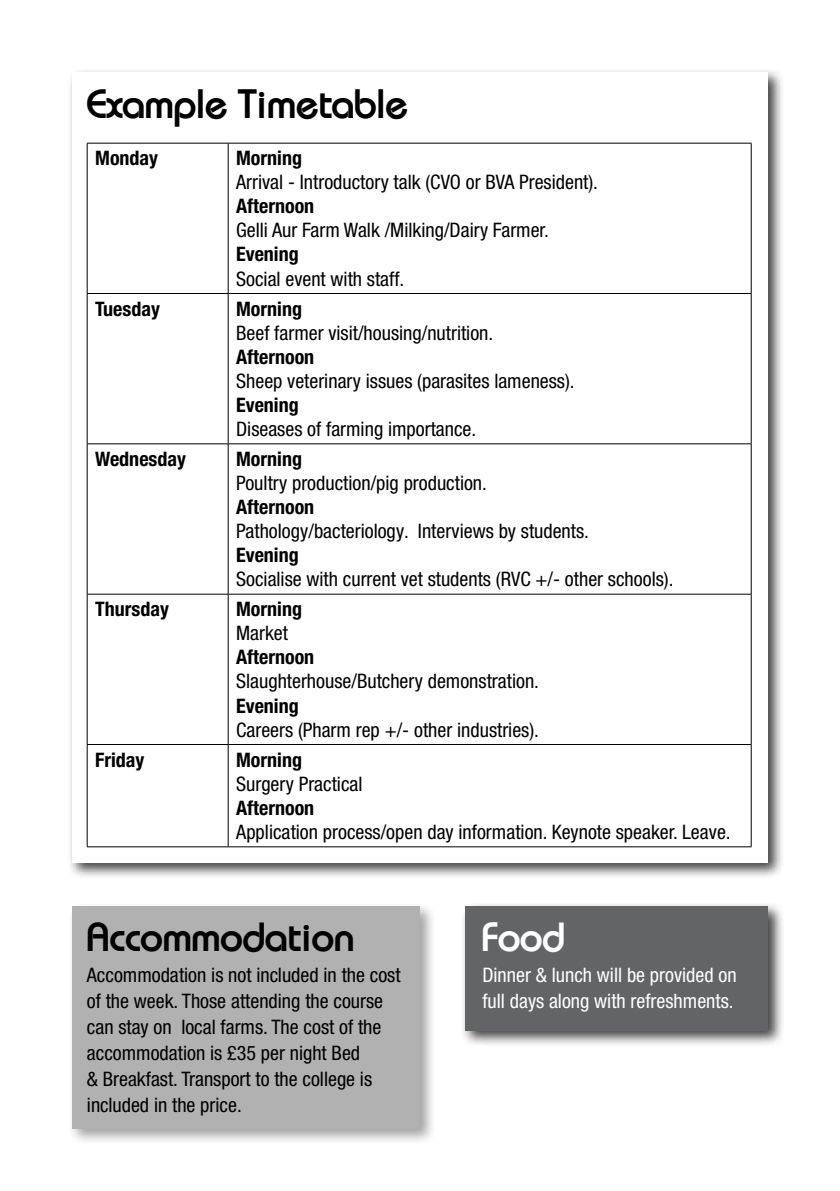
<style>
.page{position:relative;width:840px;height:1191px;background:#fff}
.page>*{position:absolute;margin:0;border:0;box-sizing:border-box;transform-origin:0 0}
.t1{font:700 40px "Bimini";color:#000}
.t2{font:700 40px "Bimini";color:#fff}
.t3{font:condensed 20px/26px "Helvetica Neue LT Pro";color:#000}
.t4{font:700 condensed 20px "Helvetica Neue LT Pro";color:#000}
.t5{font:condensed 20px/26px "Helvetica Neue LT Pro";color:#fff}
</style>
<div class="page">
<div style="left:67px;top:67px;width:717px;height:812px;background:#000;opacity:.75"></div>
<div style="left:72px;top:72px;width:695px;height:790px;background:#fff"></div>
<hr style="left:87px;top:143px;width:141px;height:1px;background:#000">
<hr style="left:87px;top:143px;width:1px;height:150px;background:#000">
<hr style="left:228px;top:143px;width:523px;height:1px;background:#000">
<hr style="left:228px;top:143px;width:1px;height:150px;background:#000">
<hr style="left:750px;top:143px;width:1px;height:150px;background:#000">
<hr style="left:87px;top:293px;width:141px;height:1px;background:#000">
<hr style="left:87px;top:294px;width:1px;height:149px;background:#000">
<hr style="left:228px;top:293px;width:523px;height:1px;background:#000">
<hr style="left:228px;top:294px;width:1px;height:149px;background:#000">
<hr style="left:750px;top:294px;width:1px;height:149px;background:#000">
<hr style="left:87px;top:443px;width:141px;height:1px;background:#000">
<hr style="left:87px;top:444px;width:1px;height:150px;background:#000">
<hr style="left:228px;top:443px;width:523px;height:1px;background:#000">
<hr style="left:228px;top:444px;width:1px;height:150px;background:#000">
<hr style="left:750px;top:444px;width:1px;height:150px;background:#000">
<hr style="left:87px;top:594px;width:141px;height:1px;background:#000">
<hr style="left:87px;top:594px;width:1px;height:150px;background:#000">
<hr style="left:228px;top:594px;width:523px;height:1px;background:#000">
<hr style="left:228px;top:594px;width:1px;height:150px;background:#000">
<hr style="left:750px;top:594px;width:1px;height:150px;background:#000">
<hr style="left:87px;top:744px;width:141px;height:1px;background:#000">
<hr style="left:87px;top:744px;width:1px;height:102px;background:#000">
<hr style="left:228px;top:744px;width:523px;height:1px;background:#000">
<hr style="left:228px;top:744px;width:1px;height:102px;background:#000">
<hr style="left:750px;top:744px;width:1px;height:102px;background:#000">
<hr style="left:87px;top:846px;width:141px;height:1px;background:#000">
<hr style="left:228px;top:846px;width:523px;height:1px;background:#000">
<div style="left:67px;top:901px;width:370px;height:244px;background:#000;opacity:.75"></div>
<div style="left:72px;top:906px;width:348px;height:222px;background:#b1b1b2"></div>
<div style="left:460px;top:901px;width:324px;height:146px;background:#000;opacity:.75"></div>
<div style="left:465px;top:906px;width:302px;height:124px;background:#636465"></div>
<h1 class="t1" style="left:87px;top:80px;width:322px">Example Timetable</h1>
<p class="t4" style="left:95px;top:146px;width:64px">Monday</p>
<p class="t4" style="left:236px;top:146px;width:67px">Morning</p>
<p class="t3" style="left:236px;top:169px;width:363px">Arrival - Introductory talk (CVO or BVA President).</p>
<p class="t4" style="left:236px;top:194px;width:80px">Afternoon</p>
<p class="t3" style="left:236px;top:217px;width:314px">Gelli Aur Farm Walk /Milking/Dairy Farmer.</p>
<p class="t4" style="left:236px;top:242px;width:64px">Evening</p>
<p class="t3" style="left:236px;top:265px;width:169px">Social event with staff.</p>
<p class="t4" style="left:95px;top:297px;width:66px">Tuesday</p>
<p class="t4" style="left:236px;top:297px;width:67px">Morning</p>
<p class="t3" style="left:236px;top:319px;width:258px">Beef farmer visit/housing/nutrition.</p>
<p class="t4" style="left:236px;top:345px;width:80px">Afternoon</p>
<p class="t3" style="left:236px;top:367px;width:340px">Sheep veterinary issues (parasites lameness).</p>
<p class="t4" style="left:236px;top:393px;width:64px">Evening</p>
<p class="t3" style="left:236px;top:415px;width:241px">Diseases of farming importance.</p>
<p class="t4" style="left:95px;top:447px;width:92px">Wednesday</p>
<p class="t4" style="left:236px;top:447px;width:67px">Morning</p>
<p class="t3" style="left:236px;top:470px;width:252px">Poultry production/pig production.</p>
<p class="t4" style="left:236px;top:495px;width:80px">Afternoon</p>
<p class="t3" style="left:236px;top:518px;width:354px">Pathology/bacteriology. Interviews by students.</p>
<p class="t4" style="left:236px;top:543px;width:64px">Evening</p>
<p class="t3" style="left:236px;top:566px;width:438px">Socialise with current vet students (RVC +/- other schools).</p>
<p class="t4" style="left:95px;top:597px;width:75px">Thursday</p>
<p class="t4" style="left:236px;top:597px;width:67px">Morning</p>
<p class="t3" style="left:236px;top:620px;width:53px">Market</p>
<p class="t4" style="left:236px;top:645px;width:80px">Afternoon</p>
<p class="t3" style="left:236px;top:668px;width:304px">Slaughterhouse/Butchery demonstration.</p>
<p class="t4" style="left:236px;top:693px;width:64px">Evening</p>
<p class="t3" style="left:236px;top:716px;width:304px">Careers (Pharm rep +/- other industries).</p>
<p class="t4" style="left:95px;top:747px;width:51px">Friday</p>
<p class="t4" style="left:236px;top:747px;width:67px">Morning</p>
<p class="t3" style="left:236px;top:770px;width:128px">Surgery Practical</p>
<p class="t4" style="left:236px;top:795px;width:80px">Afternoon</p>
<p class="t3" style="left:236px;top:818px;width:496px">Application process/open day information. Keynote speaker. Leave.</p>
<h1 class="t1" style="left:87px;top:913px;width:268px">Accommodation</h1>
<p class="t3" style="left:87px;top:961px;width:315px">Accommodation is not included in the cost of the week. Those attending the course can stay on local farms. The cost of the accommodation is £35 per night Bed<br>&amp; Breakfast. Transport to the college is included in the price.</p>
<h1 class="t2" style="left:482px;top:913px;width:84px">Food</h1>
<p class="t5" style="left:482px;top:961px;width:255px">Dinner &amp; lunch will be provided on full days along with refreshments.</p>
</div>
